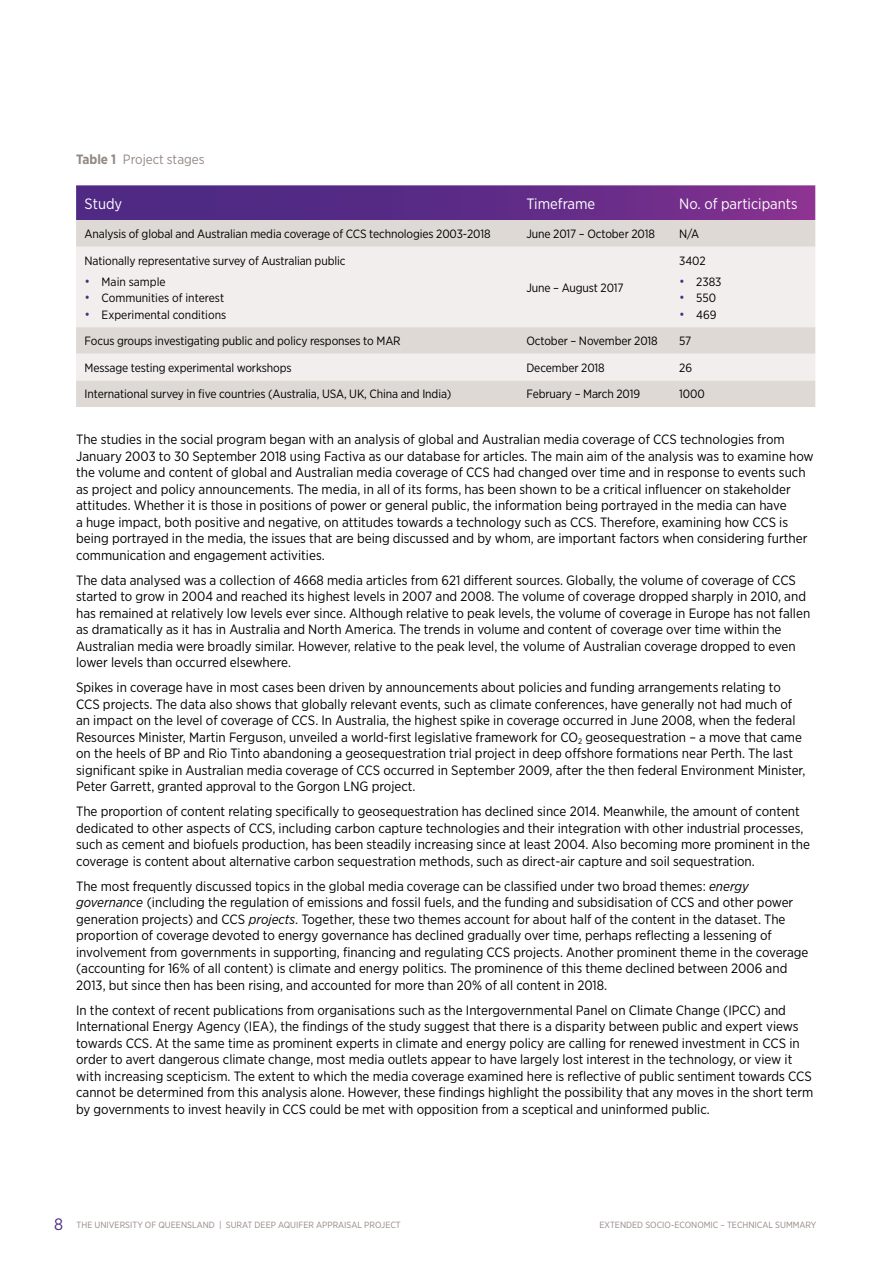
<style>
.page{position:relative;width:893px;height:1263px;background:#fff}
.page>*{position:absolute;margin:0;border:0;box-sizing:border-box;transform-origin:0 0}
.t1{font:15px "Gotham Narrow";color:#fff}
.t2{font:13.5px/16.5px "Gotham Narrow";color:#000}
.t3{font:13.5px "Gotham Narrow";color:#938884}
.t4{font:12px "Gotham Narrow";letter-spacing:-.01em;color:#000}
.t5{font:9px "Gotham Narrow";color:#938884}
.s1{font-weight:700}
.s2{font-weight:300;font-size:13.5px;color:#4f2a84}
.s3{font-style:italic}
.s4{font-size:16.5px;color:#4f2a84}
</style>
<div class="page">
<svg style="left:76px;top:185px;width:739px;height:35px;background:#622e89"></svg>
<div style="left:76px;top:220px;width:739px;height:187px;background:#ded9d5"></div>
<svg style="left:76px;top:247px;width:739px;height:133px;background:#ede9e8"></svg>
<p class="t3" style="left:76px;top:151px;width:130px"><span class="s1">Table 1</span> Project stages</p>
<p class="t1" style="left:85px;top:194px;width:39px">Study</p>
<p class="t1" style="left:526px;top:194px;width:70px">Timeframe</p>
<p class="t1" style="left:679px;top:194px;width:120px">No. of participants</p>
<p class="t4" style="left:85px;top:227px;width:408px">Analysis of global and Australian media coverage of CCS technologies 2003-2018</p>
<p class="t4" style="left:526px;top:227px;width:130px">June 2017 – October 2018</p>
<p class="t4" style="left:679px;top:227px;width:22px">N/A</p>
<p class="t4" style="left:85px;top:253px;width:262px">Nationally representative survey of Australian public</p>
<p class="t4" style="left:85px;top:274px;width:83px"><span class="s2">•</span> Main sample</p>
<p class="t4" style="left:85px;top:290px;width:141px"><span class="s2">•</span> Communities of interest</p>
<p class="t4" style="left:85px;top:307px;width:143px"><span class="s2">•</span> Experimental conditions</p>
<p class="t4" style="left:679px;top:253px;width:28px">3402</p>
<p class="t4" style="left:679px;top:274px;width:44px"><span class="s2">•</span> 2383</p>
<p class="t4" style="left:679px;top:290px;width:39px"><span class="s2">•</span> 550</p>
<p class="t4" style="left:679px;top:307px;width:39px"><span class="s2">•</span> 469</p>
<p class="t4" style="left:526px;top:280px;width:99px">June – August 2017</p>
<p class="t4" style="left:85px;top:334px;width:318px">Focus groups investigating public and policy responses to MAR</p>
<p class="t4" style="left:526px;top:334px;width:133px">October – November 2018</p>
<p class="t4" style="left:679px;top:334px;width:14px">57</p>
<p class="t4" style="left:85px;top:360px;width:208px">Message testing experimental workshops</p>
<p class="t4" style="left:526px;top:360px;width:80px">December 2018</p>
<p class="t4" style="left:679px;top:360px;width:14px">26</p>
<p class="t4" style="left:85px;top:387px;width:368px">International survey in five countries (Australia, USA, UK, China and India)</p>
<p class="t4" style="left:526px;top:387px;width:115px">February – March 2019</p>
<p class="t4" style="left:679px;top:387px;width:27px">1000</p>
<p class="t2" style="left:76px;top:431px;width:739px">The studies in the social program began with an analysis of global and Australian media coverage of CCS technologies from January 2003 to 30 September 2018 using Factiva as our database for articles. The main aim of the analysis was to examine how the volume and content of global and Australian media coverage of CCS had changed over time and in response to events such as project and policy announcements. The media, in all of its forms, has been shown to be a critical influencer on stakeholder attitudes. Whether it is those in positions of power or general public, the information being portrayed in the media can have<br>a huge impact, both positive and negative, on attitudes towards a technology such as CCS. Therefore, examining how CCS is being portrayed in the media, the issues that are being discussed and by whom, are important factors when considering further communication and engagement activities.</p>
<p class="t2" style="left:76px;top:571px;width:736px">The data analysed was a collection of 4668 media articles from 621 different sources. Globally, the volume of coverage of CCS started to grow in 2004 and reached its highest levels in 2007 and 2008. The volume of coverage dropped sharply in 2010, and has remained at relatively low levels ever since. Although relative to peak levels, the volume of coverage in Europe has not fallen as dramatically as it has in Australia and North America. The trends in volume and content of coverage over time within the Australian media were broadly similar. However, relative to the peak level, the volume of Australian coverage dropped to even lower levels than occurred elsewhere.</p>
<p class="t2" style="left:76px;top:679px;width:731px">Spikes in coverage have in most cases been driven by announcements about policies and funding arrangements relating to CCS projects. The data also shows that globally relevant events, such as climate conferences, have generally not had much of an impact on the level of coverage of CCS. In Australia, the highest spike in coverage occurred in June 2008, when the federal Resources Minister, Martin Ferguson, unveiled a world-first legislative framework for CO<sub>2</sub> geosequestration – a move that came on the heels of BP and Rio Tinto abandoning a geosequestration trial project in deep offshore formations near Perth. The last significant spike in Australian media coverage of CCS occurred in September 2009, after the then federal Environment Minister, Peter Garrett, granted approval to the Gorgon LNG project.</p>
<p class="t2" style="left:76px;top:803px;width:735px">The proportion of content relating specifically to geosequestration has declined since 2014. Meanwhile, the amount of content dedicated to other aspects of CCS, including carbon capture technologies and their integration with other industrial processes, such as cement and biofuels production, has been steadily increasing since at least 2004. Also becoming more prominent in the coverage is content about alternative carbon sequestration methods, such as direct-air capture and soil sequestration.</p>
<p class="t2" style="left:76px;top:877px;width:734px">The most frequently discussed topics in the global media coverage can be classified under two broad themes: <span class="s3">energy governance</span> (including the regulation of emissions and fossil fuels, and the funding and subsidisation of CCS and other power generation projects) and CCS <span class="s3">projects</span>. Together, these two themes account for about half of the content in the dataset. The proportion of coverage devoted to energy governance has declined gradually over time, perhaps reflecting a lessening of involvement from governments in supporting, financing and regulating CCS projects. Another prominent theme in the coverage (accounting for 16% of all content) is climate and energy politics. The prominence of this theme declined between 2006 and 2013, but since then has been rising, and accounted for more than 20% of all content in 2018.</p>
<p class="t2" style="left:76px;top:1001px;width:739px">In the context of recent publications from organisations such as the Intergovernmental Panel on Climate Change (IPCC) and International Energy Agency (IEA), the findings of the study suggest that there is a disparity between public and expert views towards CCS. At the same time as prominent experts in climate and energy policy are calling for renewed investment in CCS in order to avert dangerous climate change, most media outlets appear to have largely lost interest in the technology, or view it with increasing scepticism. The extent to which the media coverage examined here is reflective of public sentiment towards CCS cannot be determined from this analysis alone. However, these findings highlight the possibility that any moves in the short term by governments to invest heavily in CCS could be met with opposition from a sceptical and uninformed public.</p>
<p class="t5" style="left:54px;top:1219px;width:348px"><span class="s4">8</span> THE UNIVERSITY OF QUEENSLAND | SURAT DEEP AQUIFER APPRAISAL PROJECT</p>
<p class="t5" style="left:599px;top:1219px;width:218px">EXTENDED SOCIO-ECONOMIC – TECHNICAL SUMMARY</p>
</div>
